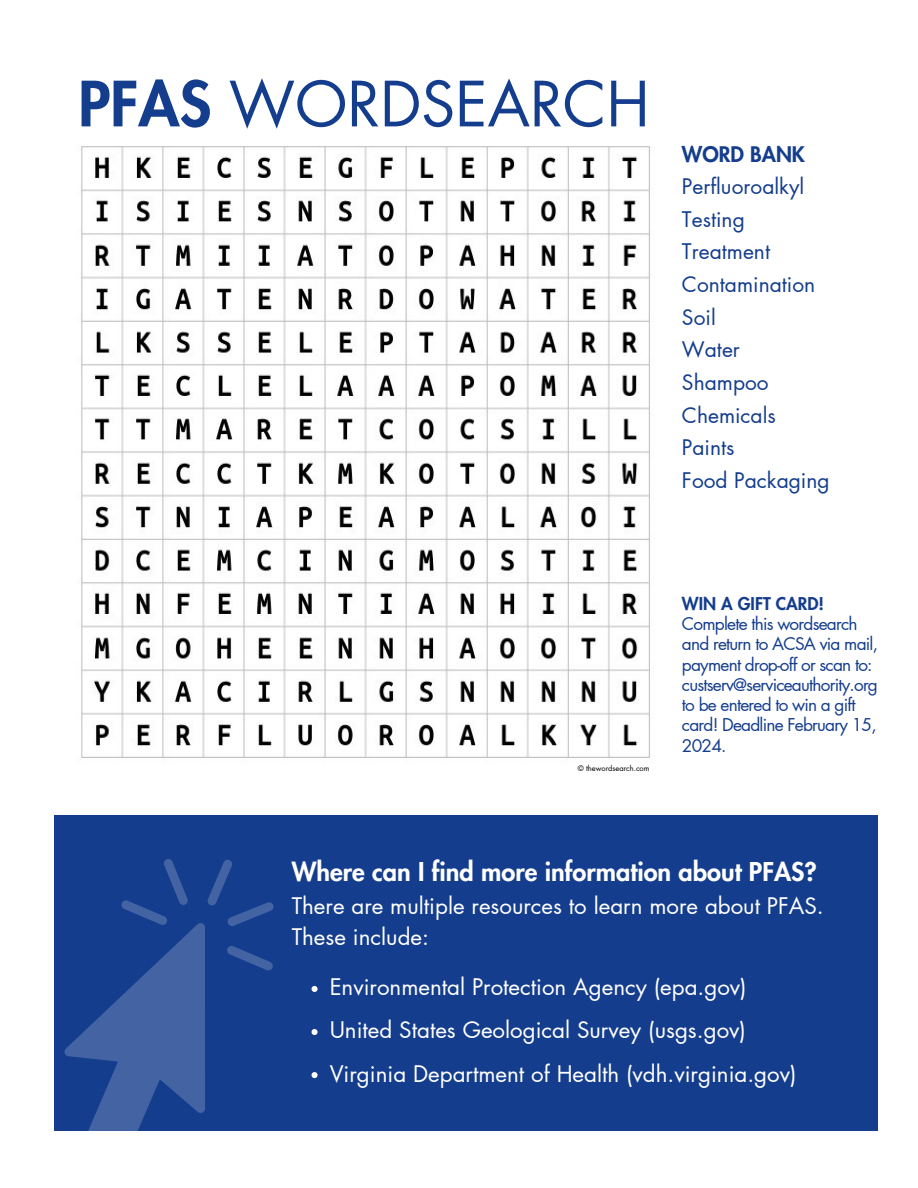
<style>
.page{position:relative;width:918px;height:1188px;background:#fff}
.page>*{position:absolute;margin:0;border:0;box-sizing:border-box;transform-origin:0 0}
.t1{font:60.6px "Futura LT Pro";color:#143d8d}
.t2{font:800 25.35px "Futura LT Pro";color:#fff}
.t3{font:22.35px/31px "Futura LT Pro";color:#fff}
.t4{font:21px "Futura LT Pro";color:#143d8d}
.t5{font:800 21px "Futura LT Pro";color:#143d8d}
.t6{font:17.25px/20.2px "Futura LT Pro";letter-spacing:-.045em;color:#143d8d}
.t7{font:800 17.25px "Futura LT Pro";color:#143d8d}
.t8{font:7.5px "Futura LT Pro";color:#000}
.s1{font-weight:800}
</style>
<div class="page">
<img style="left:81px;top:146px;width:569px;height:612px">
<div style="left:54px;top:815px;width:823px;height:316px;background:#143d8d"></div>
<svg style="left:64px;top:859px;width:210px;height:272px"></svg>
<svg style="left:312px;top:986px;width:6px;height:6px"></svg>
<svg style="left:312px;top:1029px;width:6px;height:6px"></svg>
<svg style="left:312px;top:1072px;width:6px;height:6px"></svg>
<p class="t1" style="left:78px;top:76px;width:573px"><span class="s1">PFAS</span> WORDSEARCH</p>
<p class="t5" style="left:682px;top:144px;width:124px">WORD BANK</p>
<p class="t4" style="left:682px;top:177px;width:124px">Perfluoroalkyl</p>
<p class="t4" style="left:682px;top:209px;width:64px">Testing</p>
<p class="t4" style="left:682px;top:242px;width:90px">Treatment</p>
<p class="t4" style="left:682px;top:275px;width:135px">Contamination</p>
<p class="t4" style="left:682px;top:307px;width:35px">Soil</p>
<p class="t4" style="left:682px;top:340px;width:59px">Water</p>
<p class="t4" style="left:682px;top:373px;width:88px">Shampoo</p>
<p class="t4" style="left:682px;top:405px;width:95px">Chemicals</p>
<p class="t4" style="left:682px;top:438px;width:54px">Paints</p>
<p class="t4" style="left:682px;top:470px;width:149px">Food Packaging</p>
<p class="t8" style="left:578px;top:765px;width:73px">© thewordsearch.com</p>
<p class="t7" style="left:682px;top:596px;width:144px">WIN A GIFT CARD!</p>
<p class="t6" style="left:682px;top:614px;width:198px">Complete this wordsearch and return to ACSA via mail, payment drop-off or scan to: custserv@serviceauthority.org to be entered to win a gift card! Deadline February 15,<br>2024.</p>
<p class="t2" style="left:292px;top:860px;width:527px">Where can I find more information about PFAS?</p>
<p class="t3" style="left:292px;top:891px;width:534px">There are multiple resources to learn more about PFAS.<br>These include:</p>
<p class="t3" style="left:330px;top:973px;width:418px">Environmental Protection Agency (epa.gov)</p>
<p class="t3" style="left:330px;top:1016px;width:418px">United States Geological Survey (usgs.gov)</p>
<p class="t3" style="left:330px;top:1059px;width:468px">Virginia Department of Health (vdh.virginia.gov)</p>
</div>
